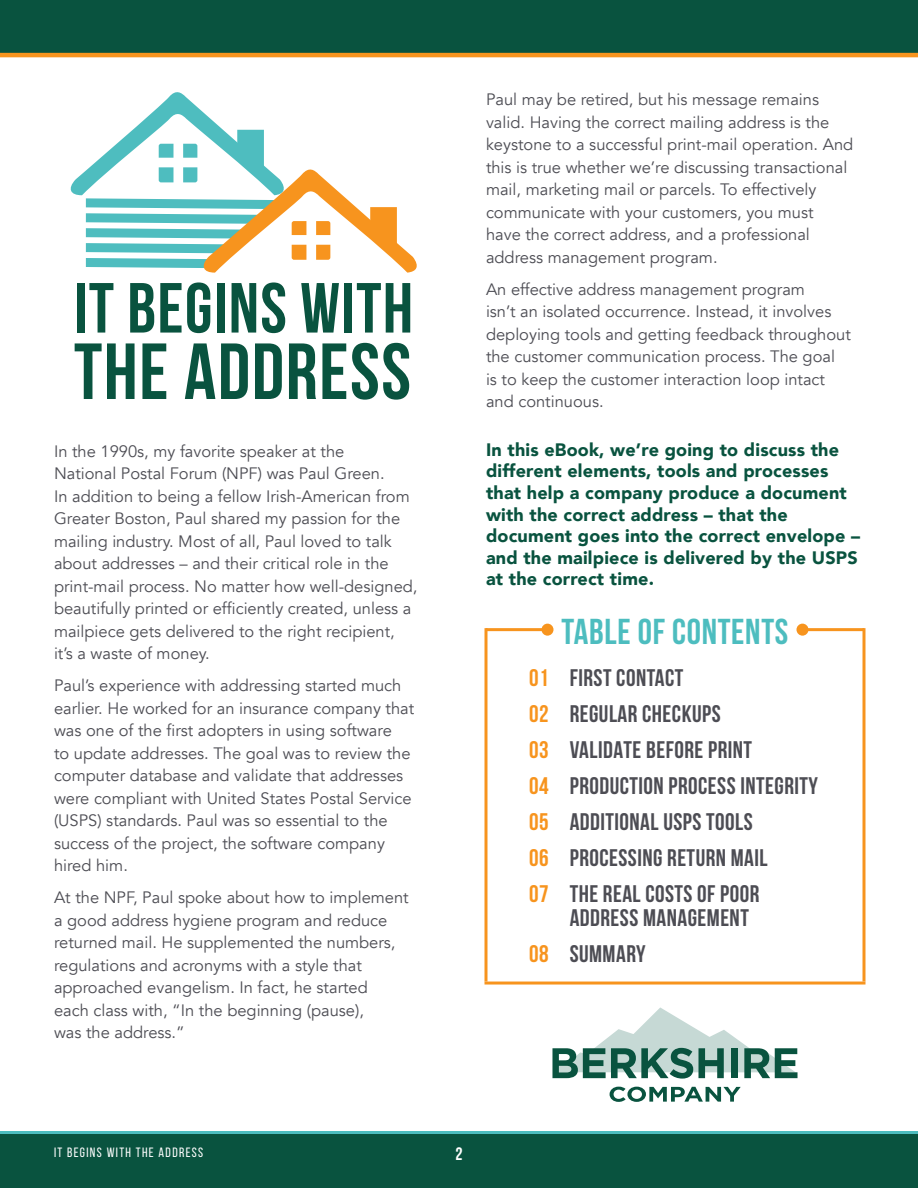
<style>
.page{position:relative;width:918px;height:1188px;background:#fff}
.page>*{position:absolute;margin:0;border:0;box-sizing:border-box;transform-origin:0 0}
.t1{font:700 79.35px "Bebas Neue";letter-spacing:.02em;color:#09533f}
.t2{font:700 70.8px "Bebas Neue";letter-spacing:.02em;color:#09533f}
.t3{font:700 36px "Bebas Neue";letter-spacing:.02em;color:#4dbdbf}
.t4{font:700 24px/36px "Bebas Neue";letter-spacing:.02em;color:#4d4d54}
.t5{font:900 18px/21.6px "Avenir";letter-spacing:.01em;color:#09533f}
.t6{font:700 18px "Bebas Neue";color:#fff}
.t7{font:16.5px/22.5px "Avenir";color:#4d4d54}
.t8{font:13.5px "Bebas Neue";letter-spacing:.1em;color:#fff}
.s1{color:#f7941e}
</style>
<div class="page">
<div style="left:0;top:1134px;width:918px;height:54px;background:#09533f"></div>
<hr style="left:0;top:1131px;width:918px;height:3px;background:#4dbdbf">
<div style="left:0;top:0;width:918px;height:54px;background:#09533f"></div>
<hr style="left:0;top:53px;width:918px;height:4px;background:#f7941e">
<svg style="left:70px;top:92px;width:347px;height:181px"></svg>
<hr style="left:486px;top:628px;width:62px;height:3px;background:#f7941e">
<div style="left:542px;top:624px;width:12px;height:12px;background:#f7941e;border-radius:50%"></div>
<hr style="left:802px;top:628px;width:62px;height:3px;background:#f7941e">
<div style="left:796px;top:624px;width:12px;height:12px;background:#f7941e;border-radius:50%"></div>
<svg style="left:484px;top:628px;width:4px;height:354px"></svg>
<svg style="left:862px;top:628px;width:4px;height:354px"></svg>
<hr style="left:484px;top:982px;width:382px;height:3px;background:#f7941e">
<svg style="left:610px;top:1087px;width:131px;height:15px"></svg>
<svg style="left:552px;top:1007px;width:246px;height:72px"></svg>
<h2 class="t2" style="left:74px;top:269px;width:341px">IT BEGINS WITH</h2>
<h1 class="t1" style="left:74px;top:328px;width:339px">THE ADDRESS</h1>
<p class="t7" style="left:54px;top:440px;width:365px">In the 1990s, my favorite speaker at the<br>National Postal Forum (NPF) was Paul Green.<br>In addition to being a fellow Irish-American from Greater Boston, Paul shared my passion for the mailing industry. Most of all, Paul loved to talk about addresses – and their critical role in the print-mail process. No matter how well-designed, beautifully printed or efficiently created, unless a mailpiece gets delivered to the right recipient, it’s a waste of money.</p>
<p class="t7" style="left:54px;top:674px;width:362px">Paul’s experience with addressing started much earlier. He worked for an insurance company that was one of the first adopters in using software<br>to update addresses. The goal was to review the computer database and validate that addresses were compliant with United States Postal Service (USPS) standards. Paul was so essential to the success of the project, the software company hired him.</p>
<p class="t7" style="left:54px;top:886px;width:356px">At the NPF, Paul spoke about how to implement a good address hygiene program and reduce returned mail. He supplemented the numbers, regulations and acronyms with a style that approached evangelism. In fact, he started<br>each class with, “In the beginning (pause),<br>was the address.”</p>
<p class="t7" style="left:486px;top:89px;width:369px">Paul may be retired, but his message remains valid. Having the correct mailing address is the keystone to a successful print-mail operation. And this is true whether we’re discussing transactional mail, marketing mail or parcels. To effectively communicate with your customers, you must<br>have the correct address, and a professional address management program.</p>
<p class="t7" style="left:486px;top:278px;width:366px">An effective address management program<br>isn’t an isolated occurrence. Instead, it involves deploying tools and getting feedback throughout the customer communication process. The goal<br>is to keep the customer interaction loop intact and continuous.</p>
<p class="t5" style="left:486px;top:438px;width:376px">In this eBook, we’re going to discuss the different elements, tools and processes that help a company produce a document with the correct address – that the document goes into the correct envelope – and the mailpiece is delivered by the USPS at the correct time.</p>
<h3 class="t3" style="left:562px;top:611px;width:228px">TABLE OF CONTENTS</h3>
<h3 class="t4" style="left:529px;top:659px;width:290px"><span class="s1">01</span> FIRST CONTACT<br><span class="s1">02</span> REGULAR CHECKUPS<br><span class="s1">03</span> VALIDATE BEFORE PRINT<br><span class="s1">04</span> PRODUCTION PROCESS INTEGRITY<br><span class="s1">05</span> ADDITIONAL USPS TOOLS<br><span class="s1">06</span> PROCESSING RETURN MAIL<br><span class="s1">07</span> THE REAL COSTS OF POOR</h3>
<h3 class="t4" style="left:529px;top:899px;width:221px;text-indent:40px">ADDRESS MANAGEMENT<br><span class="s1">08</span> SUMMARY</h3>
<p class="t8" style="left:54px;top:1145px;width:151px">IT BEGINS WITH THE ADDRESS</p>
<p class="t6" style="left:455px;top:1144px;width:9px">2</p>
</div>
